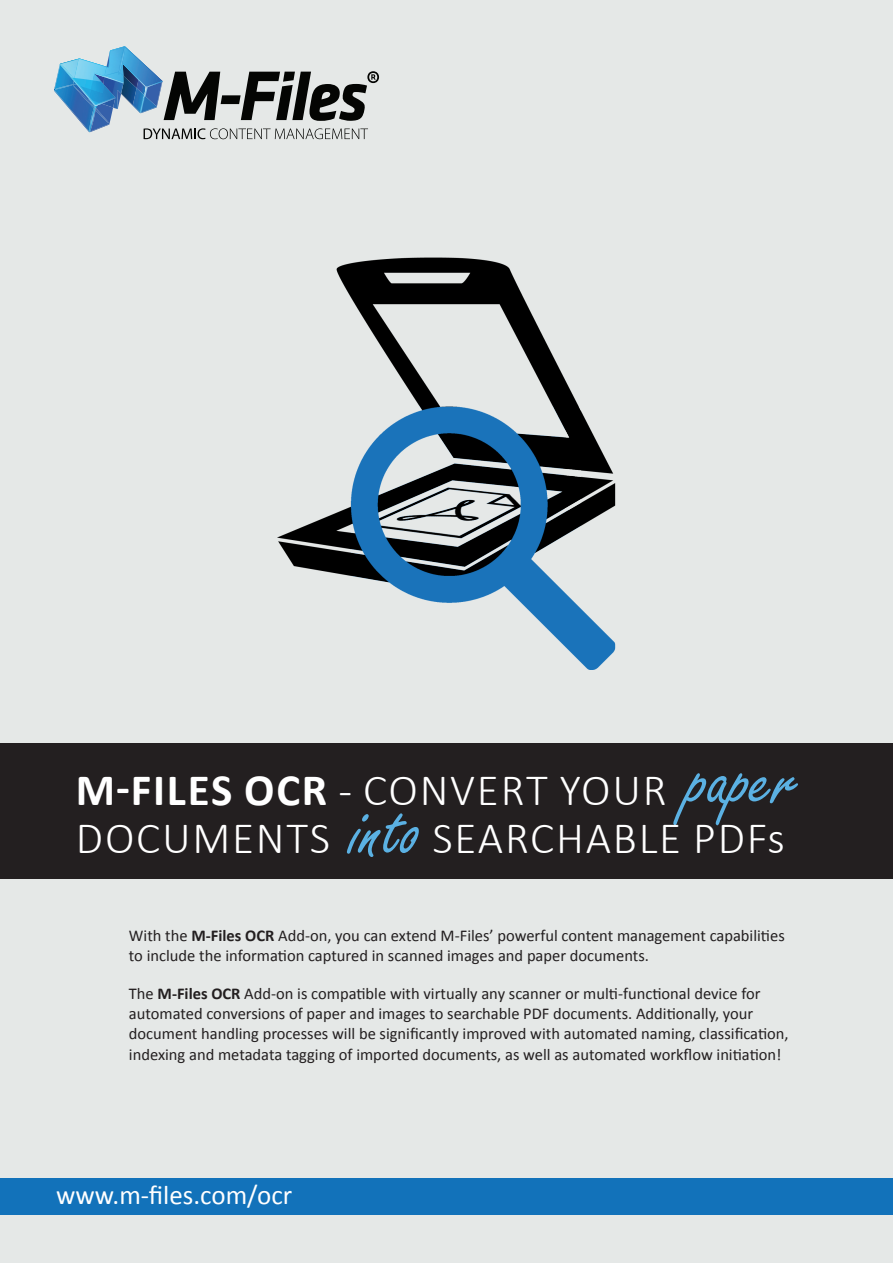
<style>
.page{position:relative;width:893px;height:1263px;background:#e5e8e7}
.page>*{position:absolute;margin:0;border:0;box-sizing:border-box;transform-origin:0 0}
.t1{font:300 45px/48px "Calibri";letter-spacing:.04em;color:#fff}
.t2{font:27px "Calibri";color:#fff}
.t3{font:16.5px/19.8px "Calibri";color:#231f20}
.s1{font-weight:700}
.s2{font-family:"Freestyle Script";font-weight:400;font-size:81px;color:#5bb1e3}
</style>
<div class="page">
<img style="left:277px;top:257px;width:339px;height:413px">
<div style="left:0;top:1178px;width:893px;height:37px;background:#1272ba"></div>
<div style="left:0;top:744px;width:893px;height:135px;background:#231f20"></div>
<svg style="left:54px;top:46px;width:325px;height:93px"></svg>
<p class="t1" style="left:76px;top:765px;width:724px"><span class="s1">M-FILES OCR</span> - CONVERT YOUR <span class="s2">paper<br></span>DOCUMENTS <span class="s2">into</span> SEARCHABLE PDFs</p>
<p class="t3" style="left:129px;top:926px;width:657px">With the <span class="s1">M-Files OCR</span> Add-on, you can extend M-Files’ powerful content management capabilities to include the information captured in scanned images and paper documents.</p>
<p class="t3" style="left:129px;top:984px;width:661px">The <span class="s1">M-Files OCR</span> Add-on is compatible with virtually any scanner or multi-functional device for automated conversions of paper and images to searchable PDF documents. Additionally, your document handling processes will be significantly improved with automated naming, classification,</p>
<p class="t3" style="left:129px;top:1045px;width:654px">indexing and metadata tagging of imported documents, as well as automated workflow initiation!</p>
<p class="t2" style="left:56px;top:1178px;width:238px">www.m-files.com/ocr</p>
</div>
